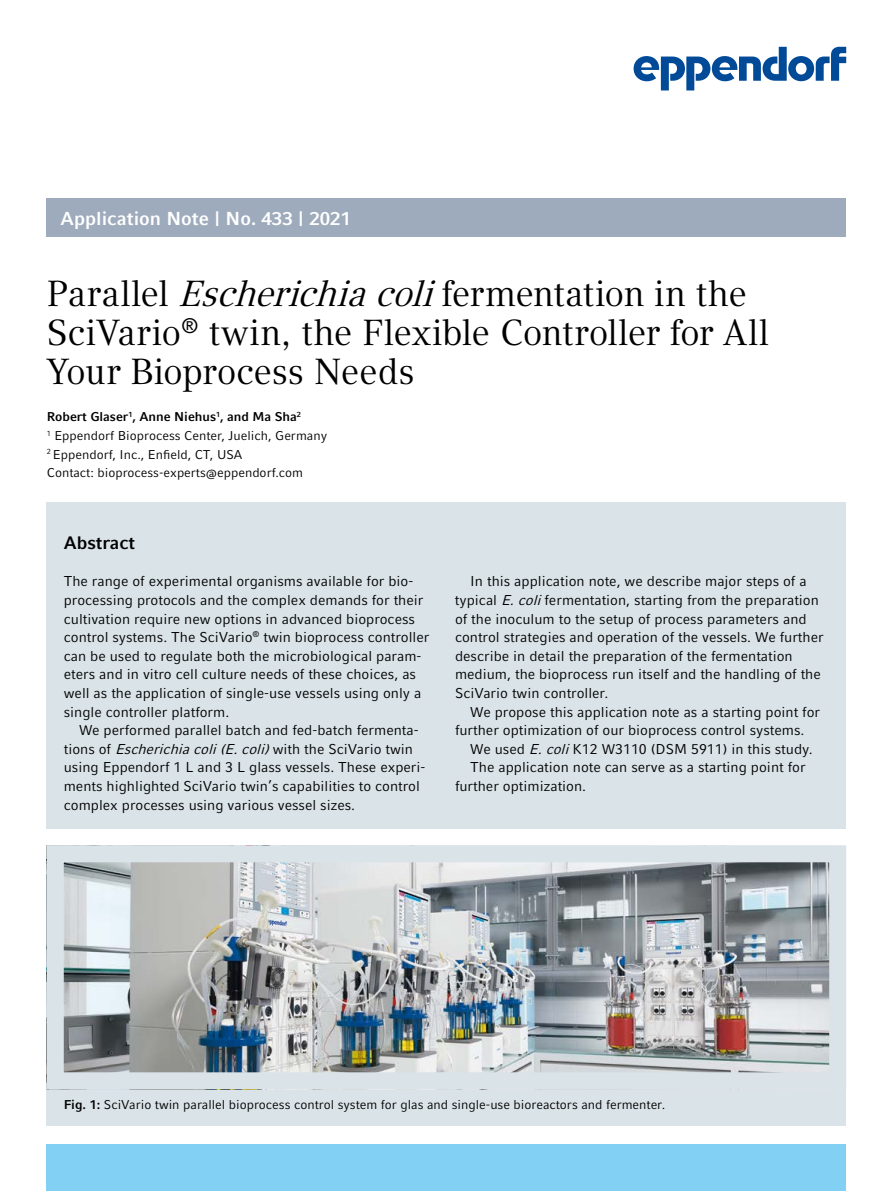
<style>
.page{position:relative;width:893px;height:1191px;background:#fff}
.page>*{position:absolute;margin:0;border:0;box-sizing:border-box;transform-origin:0 0}
.t1{font:36px/39px "Compatil Textfor Eppendorf";letter-spacing:-.01em;color:#000}
.t2{font:700 18.75px "Compatil Factfor Eppendorf";color:#fff}
.t3{font:700 18px "Compatil Factfor Eppendorf";color:#000}
.t4{font:14.25px/18.6px "Compatil Factfor Eppendorf";color:#000}
.t5{font:12.75px/18.6px "Compatil Factfor Eppendorf";color:#000}
.s1{font-style:italic}
.s2{font-weight:700}
</style>
<div class="page">
<div style="left:47px;top:502px;width:799px;height:326px;background:#dae3e8"></div>
<div style="left:47px;top:1144px;width:799px;height:47px;background:#83d0f5"></div>
<div style="left:47px;top:198px;width:799px;height:39px;background:#9eabbc"></div>
<div style="left:47px;top:857px;width:799px;height:269px;background:#dae3e8"></div>
<img style="left:65px;top:863px;width:763px;height:208px">
<div style="left:47px;top:845px;width:799px;height:244px;border:17px solid #dae3e8"></div>
<svg style="left:634px;top:47px;width:212px;height:43px"></svg>
<h2 class="t2" style="left:61px;top:207px;width:292px">Application Note | No. 433 | 2021</h2>
<h1 class="t1" style="left:47px;top:274px;width:724px">Parallel <span class="s1">Escherichiacoli</span>fermentation in the<br>SciVario<sup>®</sup> twin, the Flexible Controller for All<br>Your Bioprocess Needs</h1>
<p class="t5" style="left:47px;top:408px;width:282px"><span class="s2">Robert Glaser</span><sup>1</sup><span class="s2">, Anne Niehus</span><sup>1</sup><span class="s2">, and Ma Sha</span><sup>2<br></sup><sup>1</sup> Eppendorf Bioprocess Center, Juelich, Germany <sup>2</sup> Eppendorf, Inc., Enfield, CT, USA<br>Contact: bioprocess-experts@eppendorf.com</p>
<p class="t3" style="left:64px;top:532px;width:73px">Abstract</p>
<p class="t4" style="left:64px;top:572px;width:367px">The range of experimental organisms available for bio&shy;processing protocols and the complex demands for their cultivation require new options in advanced bioprocess control systems. The SciVario<sup>®</sup> twin bioprocess controller can be used to regulate both the microbiological param&shy;eters and in vitro cell culture needs of these choices, as well as the application of single-use vessels using only a single controller platform.</p>
<p class="t4" style="left:64px;top:721px;width:363px;text-indent:15px">We performed parallel batch and fed-batch fermenta&shy;tions of <span class="s1">Escherichiacoli(E.coli)</span>with the SciVario twin using Eppendorf 1 L and 3 L glass vessels. These experi&shy;ments highlighted SciVario twin’s capabilities to control complex processes using various vessel sizes.</p>
<p class="t4" style="left:455px;top:572px;width:370px;text-indent:15px">In this application note, we describe major steps of a typical <span class="s1">E.coli</span>fermentation, starting from the preparation of the inoculum to the setup of process parameters and control strategies and operation of the vessels. We further describe in detail the preparation of the fermentation medium, the bioprocess run itself and the handling of the SciVario twin controller.</p>
<p class="t4" style="left:455px;top:702px;width:367px;text-indent:15px">We propose this application note as a starting point for further optimization of our bioprocess control systems.</p>
<p class="t4" style="left:470px;top:739px;width:344px">We used <span class="s1">E.coli</span>K12 W3110 (DSM 5911) in this study.</p>
<p class="t4" style="left:470px;top:758px;width:337px">The application note can serve as a starting point for</p>
<p class="t4" style="left:455px;top:777px;width:133px">further optimization.</p>
<p class="t5" style="left:64px;top:1095px;width:603px"><span class="s2">Fig. 1:</span> SciVario twin parallel bioprocess control system for glas and single-use bioreactors and fermenter.</p>
</div>
